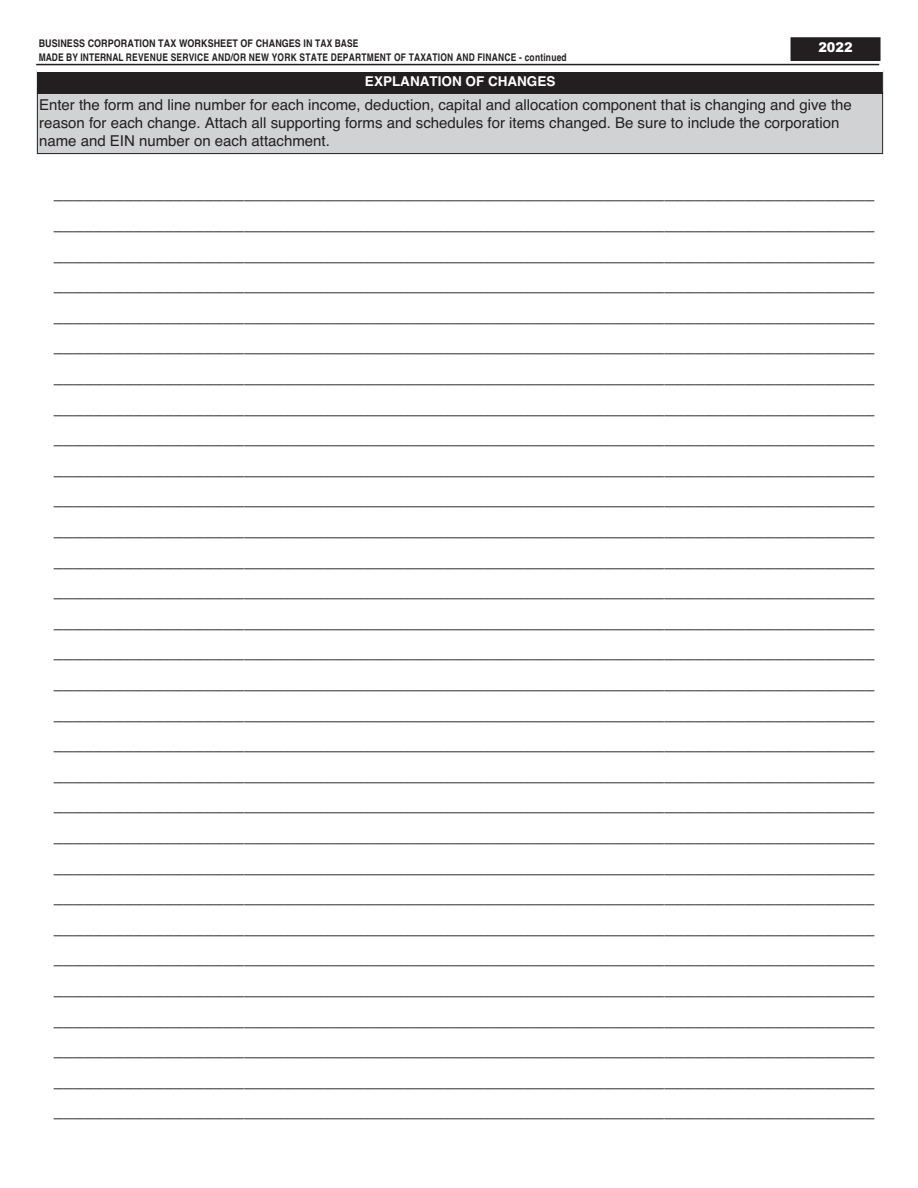
<style>
.page{position:relative;width:918px;height:1188px;background:#fff}
.page>*{position:absolute;margin:0;border:0;box-sizing:border-box;transform-origin:0 0}
.t1{font:18px/30.6px "Helvetica";color:#231f20;text-align:justify}
.t2{font:15px/18px "Helvetica";color:#231f20}
.t3{font:700 13.5px "Helvetica";color:#fff}
.t4{font:900 13.5px "Arial";color:#fff;scale:.95 1}
.t5{font:700 10.5px/14.5px "Helvetica";letter-spacing:.03em;color:#231f20;scale:.85 1}
</style>
<div class="page">
<div style="left:38px;top:71px;width:844px;height:22px;background:#231f20"></div>
<div style="left:38px;top:94px;width:844px;height:59px;background:#d1d2d4"></div>
<div style="left:37px;top:93px;width:846px;height:61px;border:1px solid #231f20"></div>
<div style="left:37px;top:38px;width:846px;height:34px;background:#fff"></div>
<div style="left:791px;top:38px;width:89px;height:22px;background:#231f20"></div>
<div style="left:791px;top:38px;width:89px;height:23px;border:1px solid #231f20"></div>
<hr style="left:36px;top:64px;width:843px;height:1px;background:#231f20">
<p class="t5" style="left:39px;top:37px;width:623px">BUSINESS CORPORATION TAX WORKSHEET OF CHANGES IN TAX BASE<br>MADE BY INTERNAL REVENUE SERVICE AND/OR NEW YORK STATE DEPARTMENT OF TAXATION AND FINANCE - continued</p>
<p class="t4" style="left:818px;top:40px;width:38px">2022</p>
<p class="t3" style="left:365px;top:77px;width:192px">EXPLANATION OF CHANGES</p>
<p class="t2" style="left:39px;top:97px;width:814px">Enter the form and line number for each income, deduction, capital and allocation component that is changing and give the reason for each change. Attach all supporting forms and schedules for items changed. Be sure to include the corporation name and EIN number on each attachment.</p>
<p class="t1" style="left:54px;top:179px;width:822px">__________________________________________________________________________________ __________________________________________________________________________________ __________________________________________________________________________________ __________________________________________________________________________________ __________________________________________________________________________________ __________________________________________________________________________________ __________________________________________________________________________________ __________________________________________________________________________________ __________________________________________________________________________________ __________________________________________________________________________________ __________________________________________________________________________________ __________________________________________________________________________________ __________________________________________________________________________________ __________________________________________________________________________________ __________________________________________________________________________________ __________________________________________________________________________________ __________________________________________________________________________________ __________________________________________________________________________________ __________________________________________________________________________________ __________________________________________________________________________________ __________________________________________________________________________________ __________________________________________________________________________________ __________________________________________________________________________________ __________________________________________________________________________________ __________________________________________________________________________________ __________________________________________________________________________________ __________________________________________________________________________________ __________________________________________________________________________________ __________________________________________________________________________________ __________________________________________________________________________________ __________________________________________________________________________________</p>
</div>
